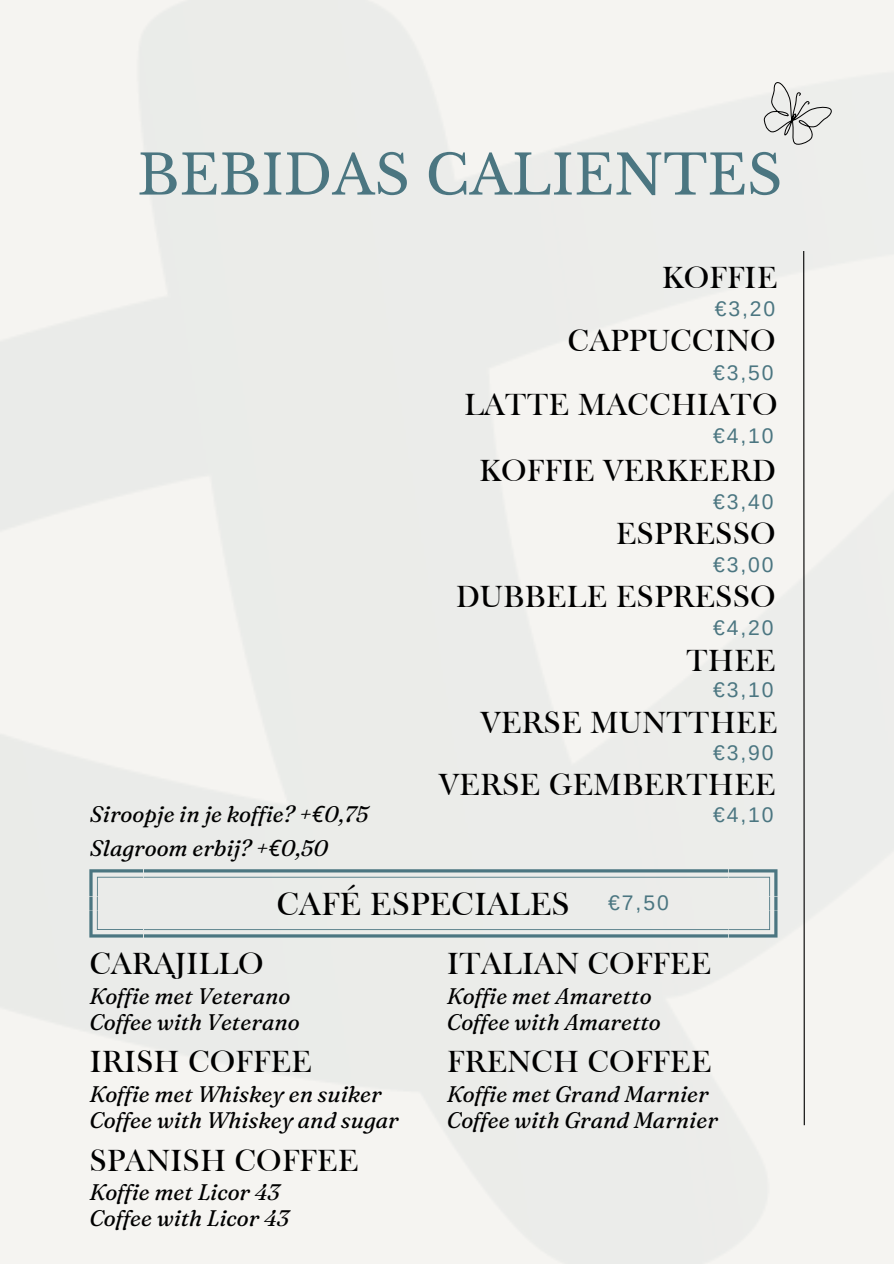
<style>
.page{position:relative;width:894px;height:1264px;background:#fff}
.page>*{position:absolute;margin:0;border:0;box-sizing:border-box;transform-origin:0 0}
.t1{font:54.75px "Libre Baskerville";color:#4b7681}
.t2{font:33px "Frys Baskerville BT";color:#000}
.t3{font:31.5px "Frys Baskerville BT";color:#000}
.t4{font:italic 22.5px "Fraunces 9 pt";color:#000}
.t5{font:21.15px "Arimo";letter-spacing:.09em;color:#4b7681}
.s1{font-family:"Noto Sans"}
</style>
<div class="page">
<svg style="left:802px;top:250px;width:3px;height:876px"></svg>
<svg style="left:762px;top:82px;width:70px;height:64px"></svg>
<svg style="left:89px;top:869px;width:688px;height:68px;fill:#ebece9"></svg>
<h1 class="t1" style="left:137px;top:141px;width:646px">BEBIDAS CALIENTES</h1>
<h2 class="t3" style="left:661px;top:258px;width:117px">KOFFIE</h2>
<p class="t5" style="left:714px;top:297px;width:62px">€3,20</p>
<h2 class="t3" style="left:567px;top:321px;width:209px">CAPPUCCINO</h2>
<h2 class="t5" style="left:712px;top:360px;width:62px">€3,50</h2>
<p class="t3" style="left:464px;top:384px;width:315px">LATTE MACCHIATO</p>
<p class="t5" style="left:712px;top:423px;width:62px">€4,10</p>
<h2 class="t3" style="left:479px;top:450px;width:298px">KOFFIE VERKEERD</h2>
<h2 class="t5" style="left:712px;top:490px;width:62px">€3,40</h2>
<p class="t3" style="left:615px;top:514px;width:161px">ESPRESSO</p>
<p class="t5" style="left:712px;top:553px;width:62px">€3,00</p>
<h2 class="t3" style="left:456px;top:577px;width:321px">DUBBELE ESPRESSO</h2>
<h2 class="t5" style="left:712px;top:616px;width:62px">€4,20</h2>
<h2 class="t4" style="left:90px;top:799px;width:280px">Siroopje in je koffie? +<span class="s1">€</span>0,75</h2>
<p class="t4" style="left:90px;top:833px;width:239px">Slagroom erbij? +<span class="s1">€</span>0,50</p>
<p class="t3" style="left:686px;top:640px;width:91px">THEE</p>
<h2 class="t3" style="left:480px;top:702px;width:298px">VERSE MUNTTHEE</h2>
<p class="t3" style="left:439px;top:764px;width:338px">VERSE GEMBERTHEE</p>
<p class="t5" style="left:712px;top:678px;width:62px">€3,10</p>
<h2 class="t5" style="left:712px;top:740px;width:62px">€3,90</h2>
<p class="t5" style="left:712px;top:802px;width:62px">€4,10</p>
<h2 class="t3" style="left:89px;top:944px;width:176px">CARAJILLO</h2>
<p class="t2" style="left:276px;top:883px;width:295px">CAFÉ ESPECIALES</p>
<p class="t5" style="left:608px;top:891px;width:62px">€7,50</p>
<p class="t3" style="left:446px;top:944px;width:266px">ITALIAN COFFEE</p>
<p class="t4" style="left:89px;top:981px;width:202px">Koffie met Veterano</p>
<p class="t4" style="left:89px;top:1007px;width:212px">Coffee with Veterano</p>
<p class="t3" style="left:89px;top:1042px;width:224px">IRISH COFFEE</p>
<h2 class="t4" style="left:89px;top:1079px;width:294px">Koffie met Whiskey en suiker</h2>
<p class="t4" style="left:89px;top:1105px;width:311px">Coffee with Whiskey and sugar</p>
<p class="t3" style="left:89px;top:1140px;width:270px">SPANISH COFFEE</p>
<h2 class="t4" style="left:89px;top:1178px;width:192px">Koffie met Licor 43</h2>
<p class="t4" style="left:89px;top:1204px;width:201px">Coffee with Licor 43</p>
<p class="t4" style="left:446px;top:981px;width:206px">Koffie met Amaretto</p>
<h2 class="t4" style="left:446px;top:1007px;width:215px">Coffee with Amaretto</h2>
<p class="t3" style="left:446px;top:1042px;width:266px">FRENCH COFFEE</p>
<h2 class="t4" style="left:446px;top:1079px;width:263px">Koffie met Grand Marnier</h2>
<p class="t4" style="left:446px;top:1105px;width:272px">Coffee with Grand Marnier</p>
</div>
